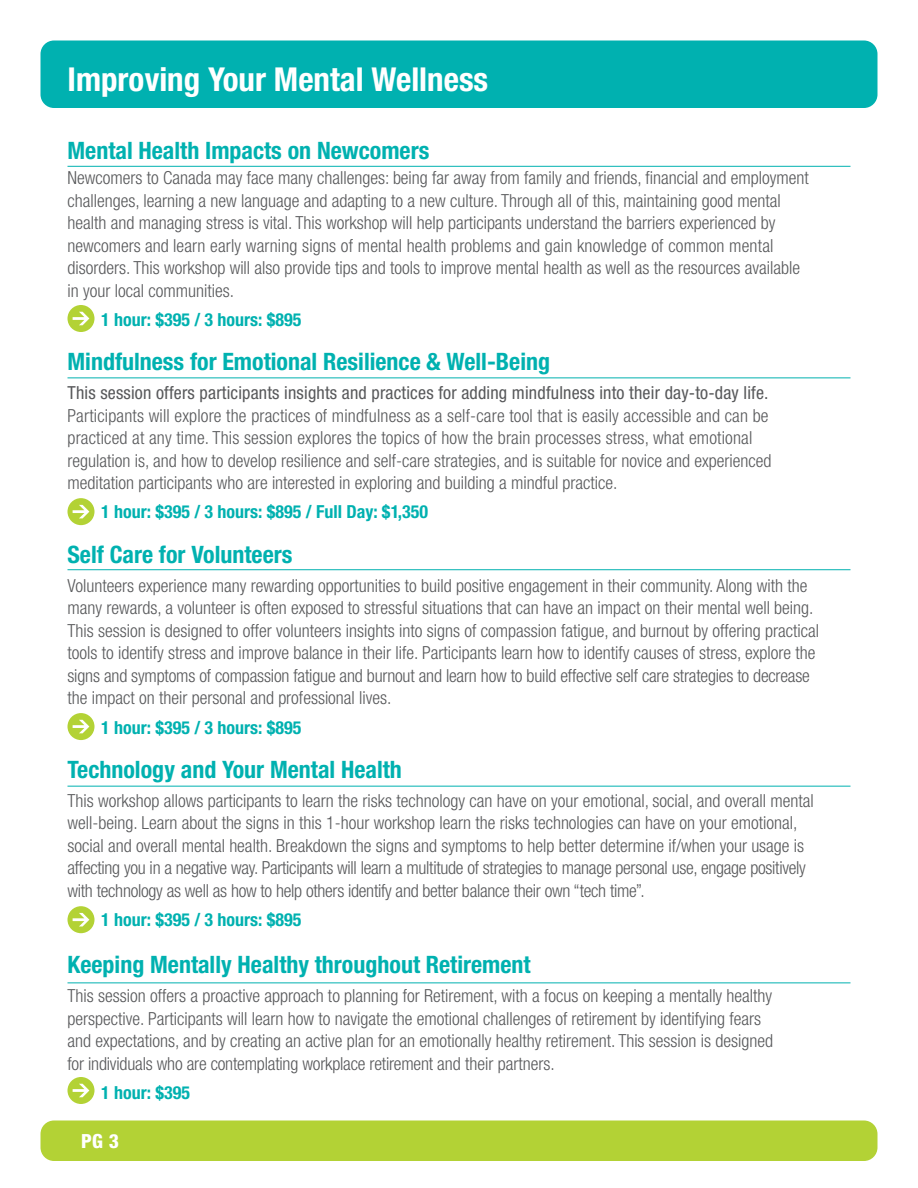
<style>
.page{position:relative;width:918px;height:1188px;background:#fff}
.page>*{position:absolute;margin:0;border:0;box-sizing:border-box;transform-origin:0 0}
.t1{font:700 condensed 33px "Helvetica Neue LT Std";color:#fff}
.t2{font:700 condensed 24px "Helvetica Neue LT Std";color:#00b1b0}
.t3{font:800 condensed 19.5px "Helvetica Neue LT Std";color:#fff}
.t4{font:300 condensed 18px/22.5px "Helvetica Neue LT Std";color:#58595b}
.t5{font:700 condensed 18px "Helvetica Neue LT Std";color:#00b1b0}
.t6{font:condensed 18px "Helvetica Neue LT Std";letter-spacing:.01em;color:#58595b}
</style>
<div class="page">
<div style="left:40px;top:1120px;width:838px;height:41px;background:#b3d235;border-radius:14px"></div>
<hr style="left:68px;top:786px;width:782px;height:1px;background:#00b1b0">
<hr style="left:68px;top:982px;width:782px;height:1px;background:#00b1b0">
<hr style="left:68px;top:569px;width:782px;height:1px;background:#00b1b0">
<hr style="left:68px;top:378px;width:782px;height:1px;background:#00b1b0">
<hr style="left:68px;top:166px;width:782px;height:1px;background:#00b1b0">
<div style="left:68px;top:305px;width:26px;height:27px;background:#b3d235;border-radius:50%"></div>
<svg style="left:73px;top:312px;width:16px;height:13px"></svg>
<div style="left:68px;top:498px;width:26px;height:27px;background:#b3d235;border-radius:50%"></div>
<svg style="left:73px;top:505px;width:16px;height:13px"></svg>
<div style="left:68px;top:713px;width:26px;height:27px;background:#b3d235;border-radius:50%"></div>
<svg style="left:73px;top:720px;width:16px;height:13px"></svg>
<div style="left:68px;top:906px;width:26px;height:27px;background:#b3d235;border-radius:50%"></div>
<svg style="left:73px;top:913px;width:16px;height:13px"></svg>
<div style="left:68px;top:1077px;width:26px;height:27px;background:#b3d235;border-radius:50%"></div>
<svg style="left:73px;top:1084px;width:16px;height:13px"></svg>
<div style="left:40px;top:40px;width:838px;height:68px;background:#00b1b0;border-radius:14px"></div>
<h1 class="t1" style="left:68px;top:59px;width:422px">Improving Your Mental Wellness</h1>
<h2 class="t2" style="left:68px;top:136px;width:363px">Mental Health Impacts on Newcomers</h2>
<p class="t4" style="left:68px;top:166px;width:743px">Newcomers to Canada may face many challenges: being far away from family and friends, financial and employment challenges, learning a new language and adapting to a new culture. Through all of this, maintaining good mental health and managing stress is vital. This workshop will help participants understand the barriers experienced by newcomers and learn early warning signs of mental health problems and gain knowledge of common mental disorders. This workshop will also provide tips and tools to improve mental health as well as the resources available in your local communities.</p>
<p class="t5" style="left:101px;top:309px;width:202px">1 hour: $395 / 3 hours: $895</p>
<h2 class="t2" style="left:68px;top:347px;width:484px">Mindfulness for Emotional Resilience &amp; Well-Being</h2>
<p class="t6" style="left:68px;top:382px;width:703px">This session offers participants insights and practices for adding mindfulness into their day-to-day life.</p>
<p class="t4" style="left:68px;top:404px;width:705px">Participants will explore the practices of mindfulness as a self-care tool that is easily accessible and can be practiced at any time. This session explores the topics of how the brain processes stress, what emotional regulation is, and how to develop resilience and self-care strategies, and is suitable for novice and experienced meditation participants who are interested in exploring and building a mindful practice.</p>
<p class="t5" style="left:101px;top:501px;width:328px">1 hour: $395 / 3 hours: $895 / Full Day: $1,350</p>
<h2 class="t2" style="left:68px;top:539px;width:226px">Self Care for Volunteers</h2>
<p class="t4" style="left:68px;top:574px;width:753px">Volunteers experience many rewarding opportunities to build positive engagement in their community. Along with the many rewards, a volunteer is often exposed to stressful situations that can have an impact on their mental well being.<br>This session is designed to offer volunteers insights into signs of compassion fatigue, and burnout by offering practical tools to identify stress and improve balance in their life. Participants learn how to identify causes of stress, explore the signs and symptoms of compassion fatigue and burnout and learn how to build effective self care strategies to decrease the impact on their personal and professional lives.</p>
<p class="t5" style="left:101px;top:716px;width:202px">1 hour: $395 / 3 hours: $895</p>
<h2 class="t2" style="left:68px;top:755px;width:336px">Technology and Your Mental Health</h2>
<p class="t4" style="left:68px;top:789px;width:748px">This workshop allows participants to learn the risks technology can have on your emotional, social, and overall mental well-being. Learn about the signs in this 1-hour workshop learn the risks technologies can have on your emotional, social and overall mental health. Breakdown the signs and symptoms to help better determine if/when your usage is affecting you in a negative way. Participants will learn a multitude of strategies to manage personal use, engage positively with technology as well as how to help others identify and better balance their own “tech time”.</p>
<p class="t5" style="left:101px;top:909px;width:202px">1 hour: $395 / 3 hours: $895</p>
<h2 class="t2" style="left:68px;top:950px;width:465px">Keeping Mentally Healthy throughout Retirement</h2>
<p class="t4" style="left:68px;top:985px;width:707px">This session offers a proactive approach to planning for Retirement, with a focus on keeping a mentally healthy perspective. Participants will learn how to navigate the emotional challenges of retirement by identifying fears and expectations, and by creating an active plan for an emotionally healthy retirement. This session is designed for individuals who are contemplating workplace retirement and their partners.</p>
<p class="t5" style="left:101px;top:1082px;width:90px">1 hour: $395</p>
<p class="t3" style="left:81px;top:1129px;width:40px">PG 3</p>
</div>
